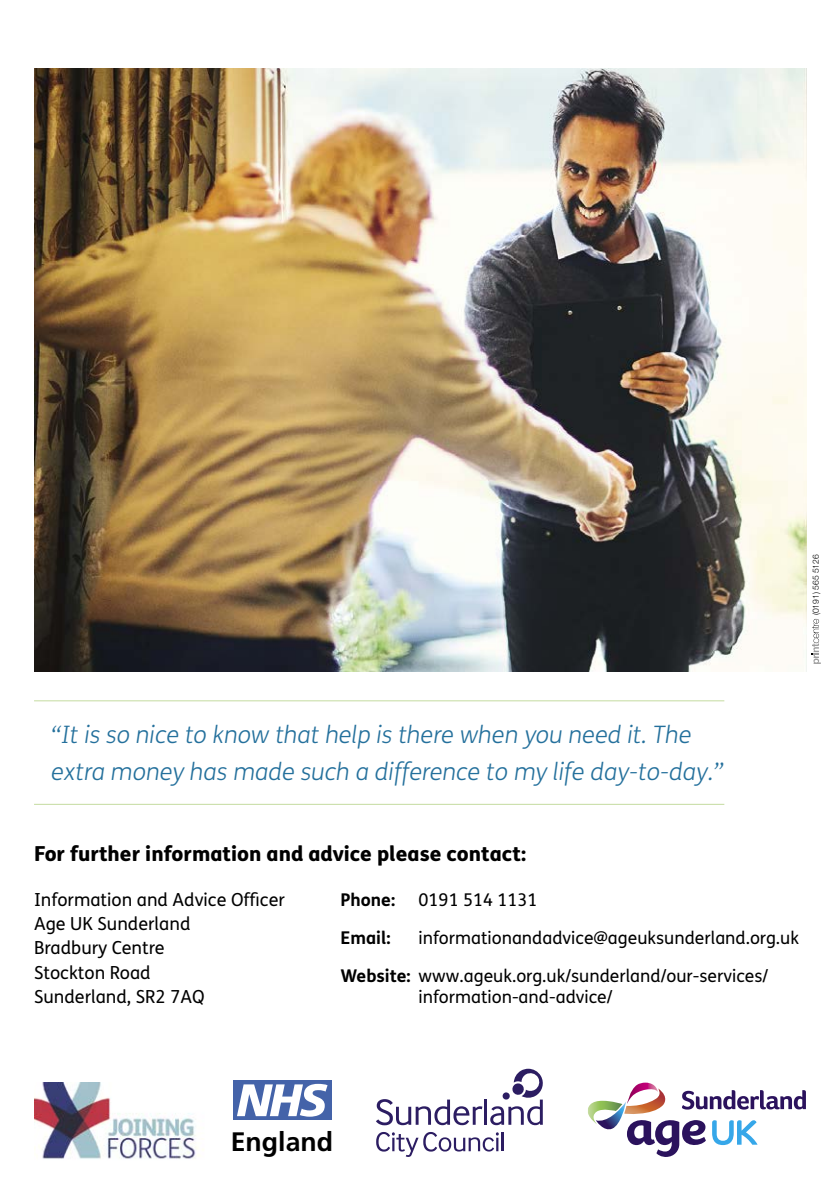
<style>
.page{position:relative;width:840px;height:1191px;background:#fff}
.page>*{position:absolute;margin:0;border:0;box-sizing:border-box;transform-origin:0 0}
.t1{font:700 26.6px "Frutiger";color:#000}
.t2{font:italic 300 24px/36.8px "FS Me";color:#24709c}
.t3{font:800 20.6px "FS Me";color:#000}
.t4{font:18px/24.2px "FS Me";color:#000}
.t5{font:17.6px/38px "FS Me";color:#000}
.t6{font:700 17.6px "FS Me";color:#000}
.t7{font:300 8.6px "Helvetica Neue";color:#000}
.s1{font-weight:700}
</style>
<div class="page">
<svg style="left:811px;top:619px;width:9px;height:45px"></svg>
<hr style="left:34px;top:700px;width:690px;height:1px;background:#c4db9f">
<hr style="left:34px;top:804px;width:690px;height:1px;background:#c4db9f">
<div style="left:233px;top:1080px;width:99px;height:40px;background:#4463a9"></div>
<svg style="left:237px;top:1083px;width:90px;height:33px"></svg>
<svg style="left:376px;top:1099px;width:106px;height:26px"></svg>
<hr style="left:484px;top:1099px;width:2px;height:25px;background:#2c1d62">
<svg style="left:376px;top:1132px;width:127px;height:25px"></svg>
<svg style="left:490px;top:1068px;width:53px;height:57px"></svg>
<img style="left:34px;top:68px;width:771px;height:603px">
<svg style="left:588px;top:1082px;width:217px;height:75px"></svg>
<img style="left:34px;top:1082px;width:165px;height:77px">
<p class="t7" style="left:810px;top:615px;width:62px;rotate:-90deg">(0191) 565 5126</p>
<h2 class="t2" style="left:51px;top:715px;width:674px">“It is so nice to know that help is there when you need it. The extra money has made such a difference to my life day-to-day.”</h2>
<p class="t3" style="left:34px;top:837px;width:493px">For further information and advice please contact:</p>
<p class="t4" style="left:34px;top:887px;width:252px">Information and Advice Officer<br>Age UK Sunderland<br>Bradbury Centre<br>Stockton Road<br>Sunderland, SR2 7AQ</p>
<p class="t6" style="left:340px;top:885px;width:56px">Phone:</p>
<p class="t5" style="left:418px;top:880px;width:120px">0191 514 1131</p>
<p class="t6" style="left:340px;top:923px;width:51px">Email:</p>
<p class="t5" style="left:340px;top:918px;width:459px;text-indent:78px">informationandadvice@ageuksunderland.org.uk<br><span class="s1">Website:</span> www.ageuk.org.uk/sunderland/our-services/</p>
<p class="t5" style="left:418px;top:977px;width:195px">information-and-advice/</p>
<h1 class="t1" style="left:231px;top:1125px;width:104px">England</h1>
</div>
